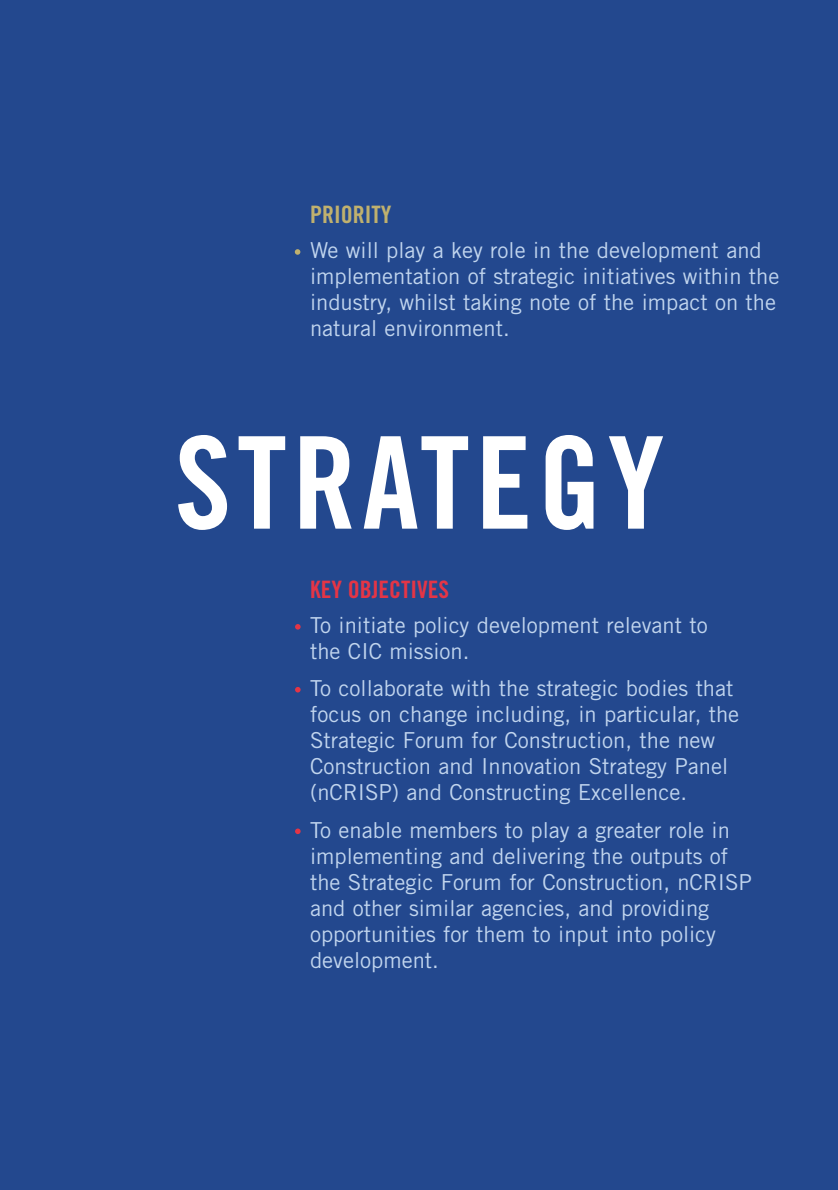
<style>
.page{position:relative;width:838px;height:1190px;background:#23488e}
.page>*{position:absolute;margin:0;border:0;box-sizing:border-box;transform-origin:0 0}
.t1{font:128px "Trade Gothic Bold Cond Twenty";letter-spacing:.045em;color:#fff}
.t2{font:24px "Trade Gothic Bold Cond Twenty";color:#e43546}
.t3{font:24px "Trade Gothic Bold Cond Twenty";color:#c0b16e}
.t4{font:22px/26px "Trade Gothic";color:#c1d5ee}
</style>
<div class="page">
<svg style="left:295px;top:249px;width:5px;height:6px"></svg>
<svg style="left:295px;top:624px;width:6px;height:6px"></svg>
<svg style="left:295px;top:687px;width:6px;height:5px"></svg>
<svg style="left:295px;top:829px;width:6px;height:5px"></svg>
<p class="t3" style="left:310px;top:206px;width:83px">PRIORITY</p>
<p class="t4" style="left:310px;top:239px;width:471px">We will play a key role in the development and implementation of strategic initiatives within the industry, whilst taking note of the impact on the natural environment.</p>
<h1 class="t1" style="left:175px;top:436px;width:491px">STRATEGY</h1>
<p class="t2" style="left:310px;top:580px;width:141px">KEY OBJECTIVES</p>
<p class="t4" style="left:310px;top:614px;width:399px">To initiate policy development relevant to the CIC mission.</p>
<p class="t4" style="left:310px;top:677px;width:431px">To collaborate with the strategic bodies that focus on change including, in particular, the Strategic Forum for Construction, the new Construction and Innovation Strategy Panel (nCRISP) and Constructing Excellence.</p>
<p class="t4" style="left:310px;top:819px;width:443px">To enable members to play a greater role in implementing and delivering the outputs of the Strategic Forum for Construction, nCRISP and other similar agencies, and providing opportunities for them to input into policy development.</p>
</div>
